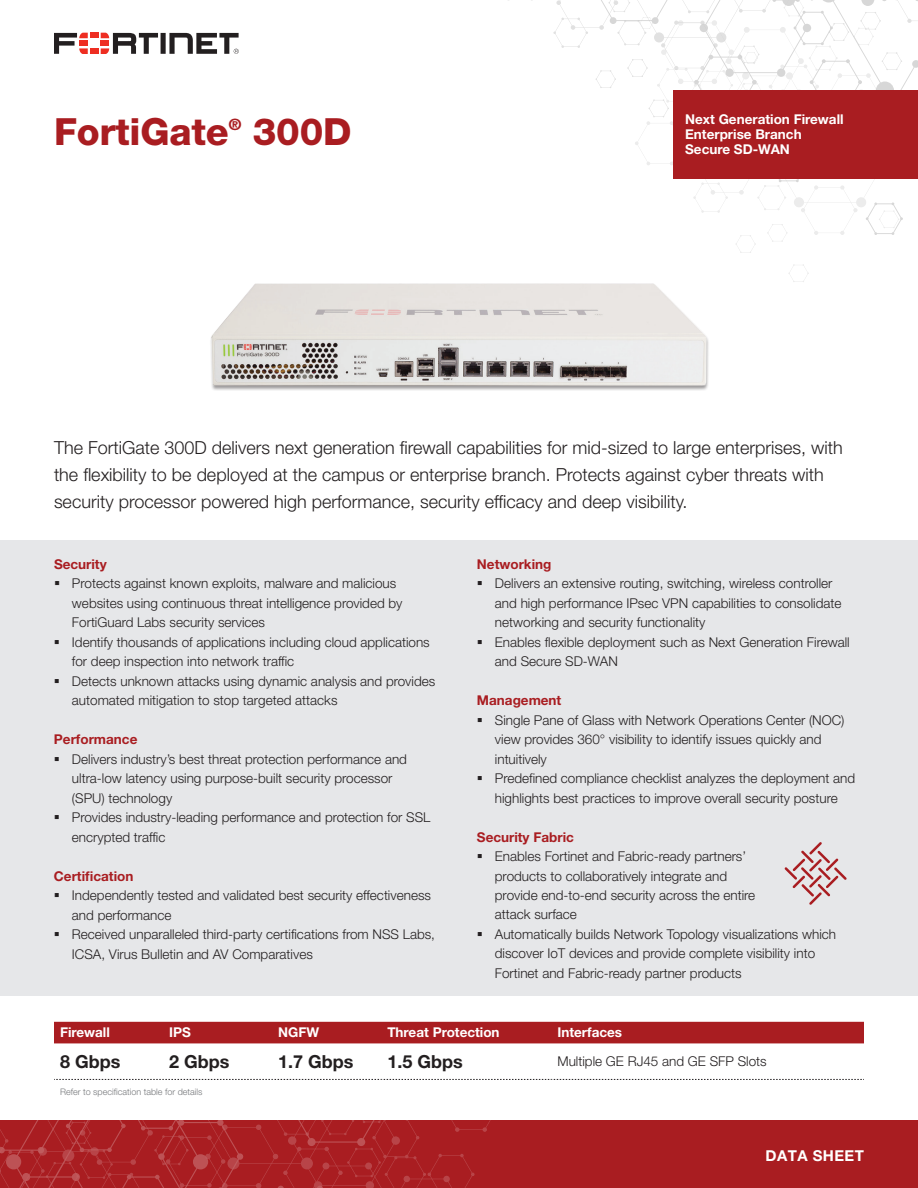
<style>
.page{position:relative;width:918px;height:1188px;background:#fff}
.page>*{position:absolute;margin:0;border:0;box-sizing:border-box;transform-origin:0 0}
.t1{font:800 37.5px "Helvetica Neue LT Std";letter-spacing:-.005em;color:#a91d21}
.t2{font:300 18px/27px "Helvetica Neue LT Pro";color:#231f20}
.t3{font:700 18px "Helvetica Neue LT Pro";color:#231f20}
.t4{font:800 15.75px "Helvetica Neue LT Std";color:#a91d21}
.t5{font:700 15px "Helvetica Neue LT Pro";letter-spacing:.03em;color:#fff}
.t6{font:300 13.5px/19.5px "Helvetica Neue LT Pro";color:#231f20}
.t7{font:700 13.5px/15px "Helvetica Neue LT Std";color:#fff}
.t8{font:700 13.5px "Helvetica Neue LT Std";color:#a91d21}
.t9{font:300 9px "Helvetica Neue LT Std";color:#76787b}
</style>
<div class="page">
<svg style="left:788px;top:264px;width:21px;height:18px"></svg>
<svg style="left:553px;top:0;width:365px;height:253px"></svg>
<div style="left:90px;top:33px;width:8px;height:5px;background:#ee2e22"></div>
<div style="left:90px;top:48px;width:8px;height:6px;background:#ee2e22"></div>
<svg style="left:54px;top:33px;width:34px;height:21px"></svg>
<svg style="left:101px;top:33px;width:138px;height:21px"></svg>
<div style="left:0;top:1120px;width:918px;height:68px;background:#a91d21"></div>
<svg style="left:0;top:1120px;width:491px;height:68px"></svg>
<img style="left:210px;top:283px;width:499px;height:107px">
<div style="left:673px;top:90px;width:245px;height:88px;background:#a91d21"></div>
<div style="left:0;top:540px;width:918px;height:456px;background:#e6e7e9"></div>
<svg style="left:785px;top:842px;width:62px;height:63px"></svg>
<div style="left:54px;top:1022px;width:810px;height:21px;background:#a91d21"></div>
<svg style="left:54px;top:1079px;width:810px;height:1px"></svg>
<h1 class="t1" style="left:54px;top:110px;width:176px">FortiGate</h1>
<p class="t4" style="left:229px;top:115px;width:14px">®</p>
<h1 class="t1" style="left:253px;top:110px;width:100px">300D</h1>
<p class="t7" style="left:685px;top:112px;width:160px">Next Generation Firewall<br>Enterprise Branch<br>Secure SD-WAN</p>
<p class="t2" style="left:54px;top:434px;width:790px">The FortiGate 300D delivers next generation firewall capabilities for mid-sized to large enterprises, with the flexibility to be deployed at the campus or enterprise branch. Protects against cyber threats with security processor powered high performance, security efficacy and deep visibility.</p>
<p class="t8" style="left:54px;top:556px;width:54px">Security</p>
<p class="t6" style="left:72px;top:573px;width:332px;text-indent:-18px">▪ Protects against known exploits, malware and malicious websites using continuous threat intelligence provided by<br>FortiGuard Labs security services</p>
<p class="t6" style="left:72px;top:632px;width:359px;text-indent:-18px">▪ Identify thousands of applications including cloud applications for deep inspection into network traffic</p>
<p class="t6" style="left:72px;top:671px;width:365px;text-indent:-18px">▪ Detects unknown attacks using dynamic analysis and provides automated mitigation to stop targeted attacks</p>
<p class="t8" style="left:54px;top:731px;width:85px">Performance</p>
<p class="t6" style="left:72px;top:749px;width:337px;text-indent:-18px">▪ Delivers industry’s best threat protection performance and ultra-low latency using purpose-built security processor (SPU) technology</p>
<p class="t6" style="left:72px;top:807px;width:360px;text-indent:-18px">▪ Provides industry-leading performance and protection for SSL encrypted traffic</p>
<p class="t8" style="left:54px;top:867px;width:81px">Certification</p>
<p class="t6" style="left:72px;top:885px;width:361px;text-indent:-18px">▪ Independently tested and validated best security effectiveness and performance</p>
<p class="t6" style="left:72px;top:924px;width:365px;text-indent:-18px">▪ Received unparalleled third-party certifications from NSS Labs,<br>ICSA, Virus Bulletin and AV Comparatives</p>
<p class="t8" style="left:477px;top:555px;width:76px">Networking</p>
<p class="t6" style="left:495px;top:573px;width:348px;text-indent:-18px">▪ Delivers an extensive routing, switching, wireless controller and high performance IPsec VPN capabilities to consolidate networking and security functionality</p>
<p class="t6" style="left:495px;top:632px;width:356px;text-indent:-18px">▪ Enables flexible deployment such as Next Generation Firewall and Secure SD-WAN</p>
<p class="t8" style="left:477px;top:692px;width:86px">Management</p>
<p class="t6" style="left:495px;top:710px;width:351px;text-indent:-18px">▪ Single Pane of Glass with Network Operations Center (NOC) view provides 360° visibility to identify issues quickly and intuitively</p>
<p class="t6" style="left:477px;top:768px;width:380px;text-align:center">▪ Predefined compliance checklist analyzes the deployment and highlights best practices to improve overall security posture</p>
<p class="t8" style="left:477px;top:828px;width:98px">Security Fabric</p>
<p class="t6" style="left:495px;top:846px;width:262px;text-indent:-18px">▪ Enables Fortinet and Fabric-ready partners’ products to collaboratively integrate and provide end-to-end security across the entire attack surface</p>
<p class="t6" style="left:495px;top:924px;width:343px;text-indent:-18px">▪ Automatically builds Network Topology visualizations which discover IoT devices and provide complete visibility into<br>Fortinet and Fabric-ready partner products</p>
<p class="t7" style="left:60px;top:1025px;width:51px">Firewall</p>
<p class="t7" style="left:169px;top:1025px;width:23px">IPS</p>
<p class="t7" style="left:278px;top:1025px;width:42px">NGFW</p>
<p class="t7" style="left:387px;top:1025px;width:114px">Threat Protection</p>
<p class="t7" style="left:557px;top:1025px;width:66px">Interfaces</p>
<h2 class="t3" style="left:60px;top:1050px;width:62px">8 Gbps</h2>
<h2 class="t3" style="left:169px;top:1050px;width:62px">2 Gbps</h2>
<h2 class="t3" style="left:278px;top:1050px;width:77px">1.7 Gbps</h2>
<h2 class="t3" style="left:387px;top:1050px;width:77px">1.5 Gbps</h2>
<p class="t6" style="left:557px;top:1051px;width:211px">Multiple GE RJ45 and GE SFP Slots</p>
<p class="t9" style="left:60px;top:1086px;width:144px">Refer to specification table for details</p>
<p class="t5" style="left:765px;top:1146px;width:100px">DATA SHEET</p>
</div>
